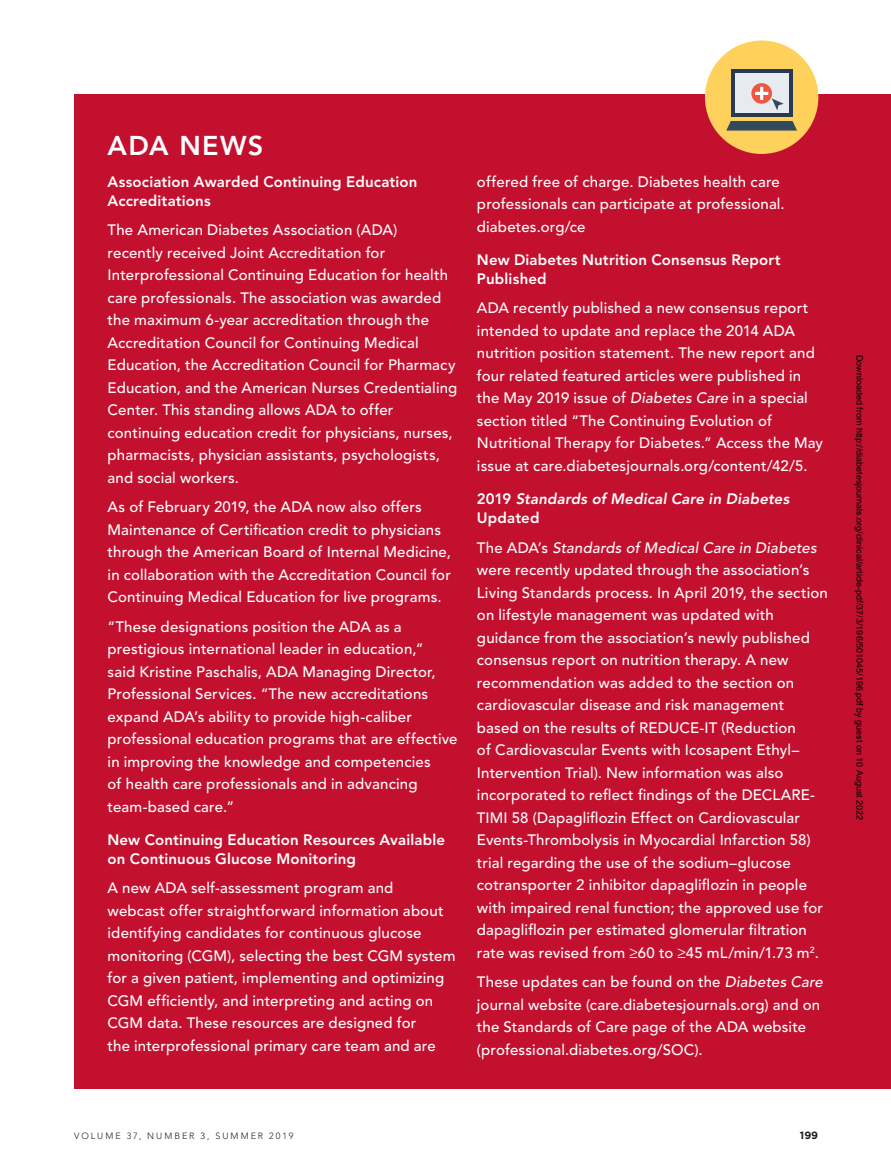
<style>
.page{position:relative;width:891px;height:1175px;background:#fff}
.page>*{position:absolute;margin:0;border:0;box-sizing:border-box;transform-origin:0 0}
.A_-_MAIN_HEAD_A{font:800 27px "Avenir LT Std";letter-spacing:.045em;color:#fff}
.A_-_body{font:500 15px/22.5px "Avenir LT Std";letter-spacing:.01em;color:#fff}
.A_-_MAIN_HEAD_B{font:800 15px/19.5px "Avenir LT Std";letter-spacing:.01em;color:#fff}
.A_-_MAIN_HEAD_B-2{font:italic 800 15px/19.5px "Avenir LT Std";letter-spacing:.015em;color:#fff}
.t1{font:700 10.5px "Gotham";color:#231f20}
.t2{font:9px "Arial";color:#000}
.t3{font:300 9px "Avenir LT Std";letter-spacing:.22em;color:#231f20}
.s1{font-style:italic}
.s2{font-style:normal}
</style>
<div class="page">
<div style="left:74px;top:94px;width:817px;height:995px;background:#c3102f"></div>
<div style="left:705px;top:40px;width:113px;height:114px;background:#fdd15b;border-radius:50%"></div>
<div style="left:731px;top:70px;width:61px;height:47px;background:linear-gradient(to right,#29394f,#29394f)"></div>
<div style="left:735px;top:74px;width:53px;height:39px;background:#e7eaef"></div>
<svg style="left:726px;top:121px;width:71px;height:10px"></svg>
<svg style="left:751px;top:83px;width:21px;height:21px"></svg>
<svg style="left:755px;top:87px;width:29px;height:23px"></svg>
<p class="A_-_MAIN_HEAD_A" style="left:108px;top:130px;width:157px">ADA NEWS</p>
<p class="A_-_MAIN_HEAD_B" style="left:108px;top:172px;width:311px">Association Awarded Continuing Education<br>Accreditations</p>
<p class="A_-_body" style="left:108px;top:219px;width:351px">The American Diabetes Association (ADA)<br>recently received Joint Accreditation for Interprofessional Continuing Education for health care professionals. The association was awarded the maximum 6-year accreditation through the Accreditation Council for Continuing Medical Education, the Accreditation Council for Pharmacy Education, and the American Nurses Credentialing Center. This standing allows ADA to offer continuing education credit for physicians, nurses, pharmacists, physician assistants, psychologists, and social workers.</p>
<p class="A_-_body" style="left:108px;top:496px;width:345px">As of February 2019, the ADA now also offers Maintenance of Certification credit to physicians through the American Board of Internal Medicine, in collaboration with the Accreditation Council for Continuing Medical Education for live programs.</p>
<p class="A_-_body" style="left:108px;top:615px;width:352px">“These designations position the ADA as a prestigious international leader in education,”<br>said Kristine Paschalis, ADA Managing Director, Professional Services. “The new accreditations expand ADA’s ability to provide high-caliber professional education programs that are effective in improving the knowledge and competencies<br>of health care professionals and in advancing team-based care.”</p>
<p class="A_-_MAIN_HEAD_B" style="left:108px;top:829px;width:339px">New Continuing Education Resources Available on Continuous Glucose Monitoring</p>
<p class="A_-_body" style="left:108px;top:877px;width:350px">A new ADA self-assessment program and<br>webcast offer straightforward information about identifying candidates for continuous glucose monitoring (CGM), selecting the best CGM system for a given patient, implementing and optimizing CGM efficiently, and interpreting and acting on CGM data. These resources are designed for<br>the interprofessional primary care team and are</p>
<p class="A_-_body" style="left:477px;top:170px;width:309px">offered free of charge. Diabetes health care professionals can participate at professional. diabetes.org/ce</p>
<p class="A_-_MAIN_HEAD_B" style="left:477px;top:250px;width:305px">New Diabetes Nutrition Consensus Report<br>Published</p>
<p class="A_-_body" style="left:477px;top:297px;width:348px">ADA recently published a new consensus report intended to update and replace the 2014 ADA nutrition position statement. The new report and four related featured articles were published in the May 2019 issue of <span class="s1">Diabetes Care</span> in a special section titled “The Continuing Evolution of Nutritional Therapy for Diabetes.” Access the May issue at care.diabetesjournals.org/content/42/5.</p>
<p class="A_-_MAIN_HEAD_B-2" style="left:477px;top:489px;width:314px"><span class="s2">2019</span> Standards of Medical Care in Diabetes<br><span class="s2">Updated</span></p>
<p class="A_-_body" style="left:477px;top:536px;width:352px">The ADA’s <span class="s1">Standards of Medical Care in Diabetes </span>were recently updated through the association’s Living Standards process. In April 2019, the section on lifestyle management was updated with guidance from the association’s newly published consensus report on nutrition therapy. A new recommendation was added to the section on cardiovascular disease and risk management based on the results of REDUCE-IT (Reduction<br>of Cardiovascular Events with Icosapent Ethyl– Intervention Trial). New information was also incorporated to reflect findings of the DECLARE-TIMI 58 (Dapagliflozin Effect on Cardiovascular Events-Thrombolysis in Myocardial Infarction 58) trial regarding the use of the sodium–glucose cotransporter 2 inhibitor dapagliflozin in people with impaired renal function; the approved use for dapagliflozin per estimated glomerular filtration rate was revised from ≥60 to ≥45 mL/min/1.73 m<sup>2</sup>.</p>
<p class="A_-_body" style="left:477px;top:971px;width:347px">These updates can be found on the <span class="s1">Diabetes Care </span>journal website (care.diabetesjournals.org) and on the Standards of Care page of the ADA website (professional.diabetes.org/SOC).</p>
<p class="t2" style="left:863px;top:355px;width:466px;rotate:90deg">Downloaded from http://diabetesjournals.org/clinical/article-pdf/37/3/196/501045/196.pdf by guest on 10 August 2022</p>
<p class="t3" style="left:74px;top:1130px;width:221px">VOLUME 37, NUMBER 3, SUMMER 2019</p>
<p class="t1" style="left:800px;top:1128px;width:20px">199</p>
</div>
